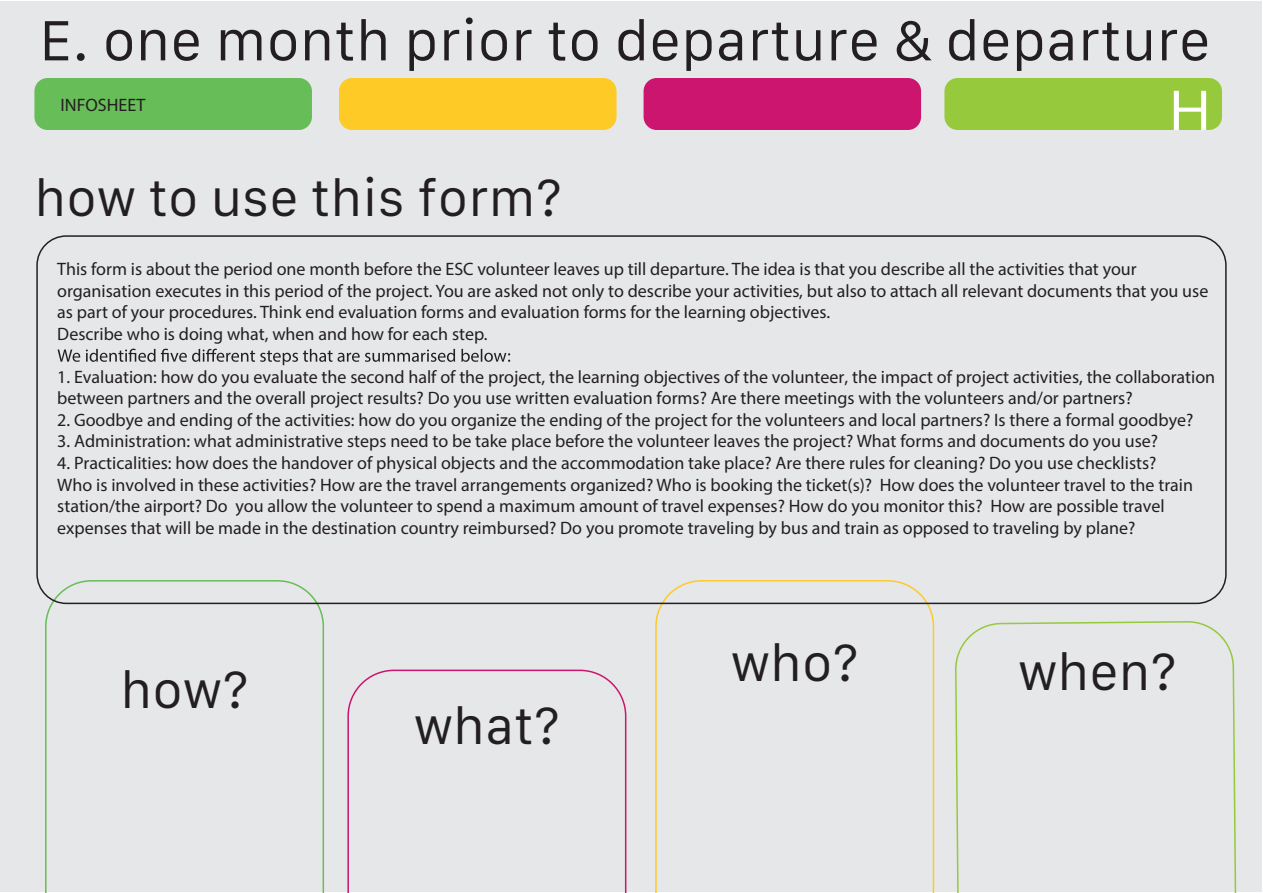
<style>
.page{position:relative;width:1263px;height:893px;background:#fff}
.page>*{position:absolute;margin:0;border:0;box-sizing:border-box;transform-origin:0 0}
.t1{font:54px "Galvji";color:#231f20}
.t2{font:54px "Galvji";color:#fff;scale:1.1 1}
.t3{font:49.5px "Galvji";color:#231f20}
.t4{font:18px/21.6px "Myriad Pro";color:#231f20}
</style>
<div class="page">
<div style="left:0;top:1px;width:1261px;height:890px;background:#e6e7e9"></div>
<div style="left:34px;top:78px;width:278px;height:52px;background:#67bd57;border-radius:13px"></div>
<div style="left:339px;top:78px;width:277px;height:52px;background:#feca26;border-radius:13px"></div>
<div style="left:643px;top:78px;width:278px;height:52px;background:#cb156f;border-radius:13px"></div>
<div style="left:944px;top:78px;width:278px;height:52px;background:#96c93c;border-radius:13px"></div>
<svg style="left:954px;top:621px;width:287px;height:272px"></svg>
<svg style="left:655px;top:580px;width:279px;height:313px"></svg>
<svg style="left:45px;top:580px;width:279px;height:313px"></svg>
<svg style="left:347px;top:670px;width:279px;height:223px"></svg>
<div style="left:36px;top:235px;width:1191px;height:369px;border:2px solid #231f20;border-radius:29px"></div>
<svg style="left:58px;top:349px;width:452px;height:16px"></svg>
<h1 class="t1" style="left:39px;top:10px;width:1173px">E. one month prior to departure &amp; departure</h1>
<p class="t4" style="left:61px;top:93px;width:86px">INFOSHEET</p>
<h1 class="t2" style="left:1168px;top:80px;width:42px">H</h1>
<h2 class="t3" style="left:34px;top:170px;width:529px">how to use this form?</h2>
<p class="t4" style="left:57px;top:258px;width:1152px">This form is about the period one month before the ESC volunteer leaves up till departure. The idea is that you describe all the activities that your organisation executes in this period of the project. You are asked not only to describe your activities, but also to attach all relevant documents that you use as part of your procedures. Think end evaluation forms and evaluation forms for the learning objectives.<br>Describe who is doing what, when and how for each step.</p>
<p class="t4" style="left:57px;top:366px;width:1159px;line-height:20.9px">1. Evaluation: how do you evaluate the second half of the project, the learning objectives of the volunteer, the impact of project activities, the collaboration between partners and the overall project results? Do you use written evaluation forms? Are there meetings with the volunteers and/or partners?</p>
<p class="t4" style="left:57px;top:409px;width:1138px">2. Goodbye and ending of the activities: how do you organize the ending of the project for the volunteers and local partners? Is there a formal goodbye?</p>
<p class="t4" style="left:57px;top:430px;width:1102px">3. Administration: what administrative steps need to be take place before the volunteer leaves the project? What forms and documents do you use?</p>
<p class="t4" style="left:57px;top:452px;width:1137px">4. Practicalities: how does the handover of physical objects and the accommodation take place? Are there rules for cleaning? Do you use checklists?<br>Who is involved in these activities? How are the travel arrangements organized? Who is booking the ticket(s)? How does the volunteer travel to the train station/the airport? Do you allow the volunteer to spend a maximum amount of travel expenses? How do you monitor this? How are possible travel expenses that will be made in the destination country reimbursed? Do you promote traveling by bus and train as opposed to traveling by plane?</p>
<h2 class="t3" style="left:121px;top:662px;width:129px">how?</h2>
<h2 class="t3" style="left:414px;top:698px;width:148px">what?</h2>
<h2 class="t3" style="left:731px;top:635px;width:129px">who?</h2>
<h2 class="t3" style="left:1018px;top:644px;width:160px">when?</h2>
</div>
